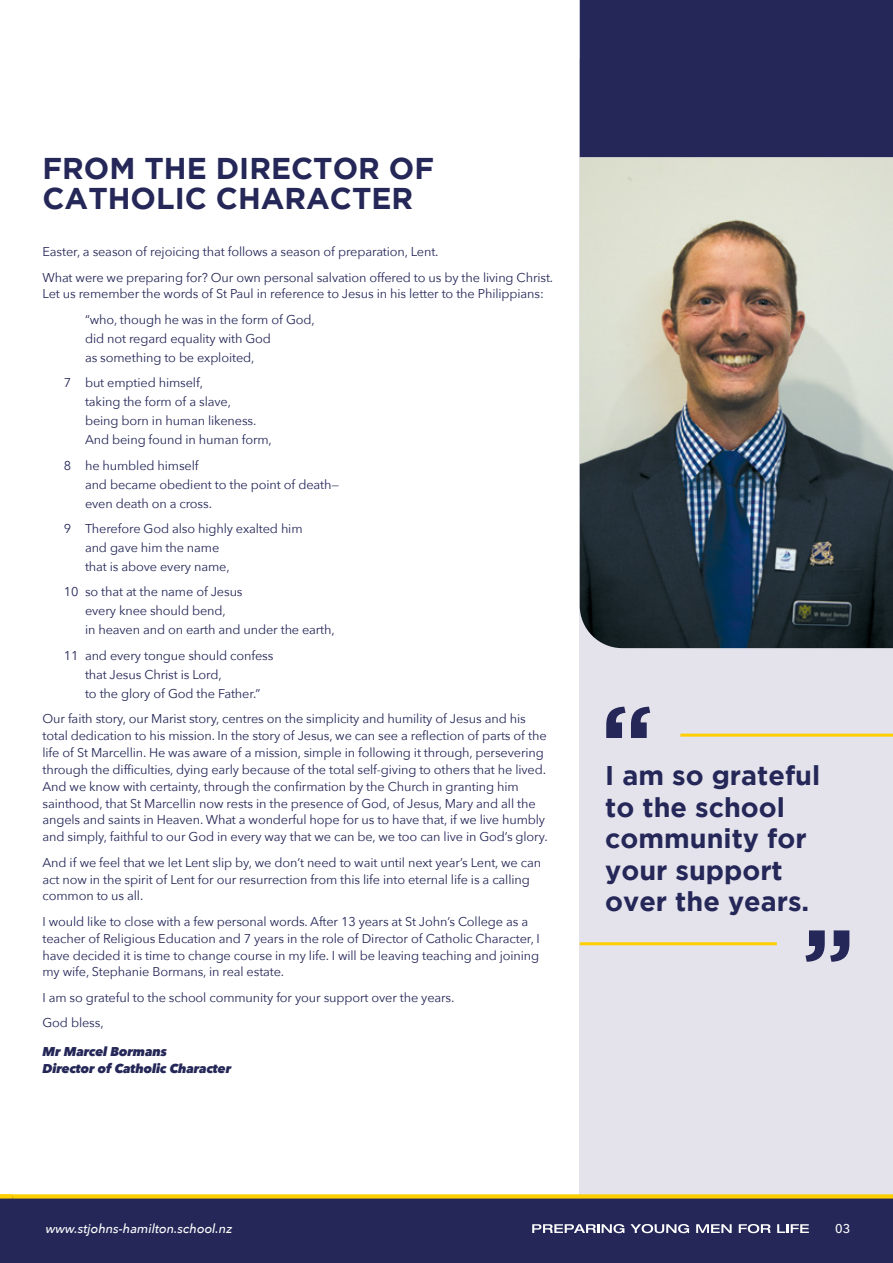
<style>
.page{position:relative;width:893px;height:1263px;background:#fff}
.page>*{position:absolute;margin:0;border:0;box-sizing:border-box;transform-origin:0 0}
.t1{font:700 97.2px "Gotham";color:#242757}
.t2{font:700 30px/30px "Gotham";color:#242757}
.t3{font:700 27px/31.5px "Gotham";color:#242757}
.t4{font:12.75px/19px "Avenir Next";letter-spacing:-.01em;color:#242757}
.t5{font:italic 800 12.75px/16.5px "Avenir Next";letter-spacing:-.01em;color:#242757}
.t6{font:italic 500 12.75px "Avenir Next";color:#fff}
.t7{font:500 12.75px "Avenir Next";color:#fff}
</style>
<div class="page">
<div style="left:580px;top:59px;width:313px;height:1145px;background:#e4e2eb"></div>
<div style="left:580px;top:0;width:313px;height:157px;background:#242757"></div>
<img style="left:580px;top:157px;width:313px;height:491px">
<hr style="left:680px;top:734px;width:213px;height:3px;background:#fecf00">
<hr style="left:580px;top:942px;width:197px;height:3px;background:#fecf00">
<svg style="left:0;top:1194px;width:893px;height:69px;background:#363655"></svg>
<h2 class="t2" style="left:43px;top:153px;width:393px">FROM THE DIRECTOR OF<br>CATHOLIC CHARACTER</h2>
<p class="t4" style="left:43px;top:238px;width:512px;line-height:25.3px">Easter, a season of rejoicing that follows a season of preparation, Lent.<br>What were we preparing for? Our own personal salvation offered to us by the living Christ.</p>
<p class="t4" style="left:85px;top:281px;width:460px;line-height:25.3px;text-indent:-43px">Let us remember the words of St Paul in reference to Jesus in his letter to the Philippians: “who, though he was in the form of God,</p>
<p class="t4" style="left:85px;top:328px;width:187px">did not regard equality with God as something to be exploited,</p>
<p class="t4" style="left:85px;top:373px;width:188px;text-indent:-21px">7 but emptied himself,<br>taking the form of a slave,<br>being born in human likeness.<br>And being found in human form,</p>
<p class="t4" style="left:85px;top:455px;width:255px;text-indent:-21px">8 he humbled himself<br>and became obedient to the point of death— even death on a cross.</p>
<p class="t4" style="left:85px;top:518px;width:219px;text-indent:-21px">9 Therefore God also highly exalted him and gave him the name<br>that is above every name,</p>
<p class="t4" style="left:85px;top:582px;width:251px;text-indent:-21px">10 so that at the name of Jesus<br>every knee should bend,<br>in heaven and on earth and under the earth,</p>
<p class="t4" style="left:85px;top:645px;width:190px;text-indent:-21px">11 and every tongue should confess that Jesus Christ is Lord,<br>to the glory of God the Father.”</p>
<p class="t4" style="left:43px;top:710px;width:507px;line-height:17px">Our faith story, our Marist story, centres on the simplicity and humility of Jesus and his total dedication to his mission. In the story of Jesus, we can see a reflection of parts of the life of St Marcellin. He was aware of a mission, simple in following it through, persevering through the difficulties, dying early because of the total self-giving to others that he lived.<br>And we know with certainty, through the confirmation by the Church in granting him sainthood, that St Marcellin now rests in the presence of God, of Jesus, Mary and all the angels and saints in Heaven. What a wonderful hope for us to have that, if we live humbly and simply, faithful to our God in every way that we can be, we too can live in God’s glory.</p>
<p class="t4" style="left:43px;top:853px;width:500px;line-height:17px">And if we feel that we let Lent slip by, we don’t need to wait until next year’s Lent, we can act now in the spirit of Lent for our resurrection from this life into eternal life is a calling common to us all.</p>
<p class="t4" style="left:43px;top:912px;width:499px;line-height:17px">I would like to close with a few personal words. After 13 years at St John’s College as a teacher of Religious Education and 7 years in the role of Director of Catholic Character, I have decided it is time to change course in my life. I will be leaving teaching and joining my wife, Stephanie Bormans, in real estate.</p>
<p class="t4" style="left:43px;top:984px;width:413px;line-height:25.3px">I am so grateful to the school community for your support over the years.<br>God bless,</p>
<p class="t5" style="left:43px;top:1043px;width:190px">Mr Marcel Bormans<br>Director of Catholic Character</p>
<h1 class="t1" style="left:601px;top:685px;width:54px">“</h1>
<h3 class="t3" style="left:605px;top:759px;width:217px">I am so grateful to the school community for your support over the years.</h3>
<h1 class="t1" style="left:802px;top:908px;width:54px">”</h1>
<p class="t6" style="left:46px;top:1218px;width:188px">www.stjohns-hamilton.school.nz</p>
<p class="t7" style="left:835px;top:1218px;width:17px">03</p>
</div>
